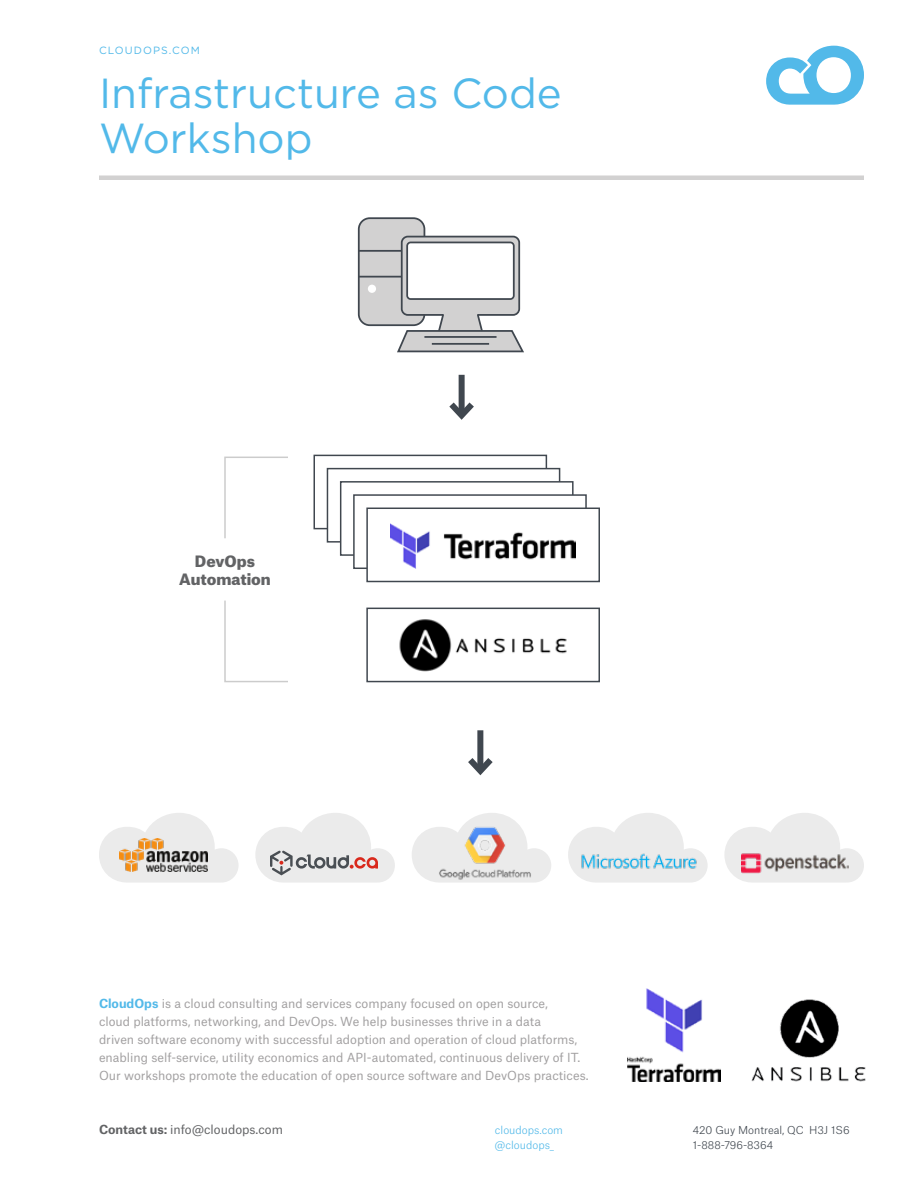
<style>
.page{position:relative;width:918px;height:1188px;background:#fff}
.page>*{position:absolute;margin:0;border:0;box-sizing:border-box;transform-origin:0 0}
.t1{font:42px/45px "Gotham";color:#52b9e9}
.t2{font:900 15px/18px "Atlas Grotesk";color:#626365;text-align:center}
.t3{font:12px/18px "Atlas Grotesk";color:#a2a0a1}
.t4{font:12px "Atlas Grotesk";color:#626365}
.t5{font:300 10.5px/15px "Atlas Grotesk";color:#40474f}
.t6{font:300 10.5px/15px "Atlas Grotesk";color:#52b9e9}
.t7{font:10.5px "Gotham";letter-spacing:.1em;color:#52b9e9}
.s1{font-weight:700;color:#52b9e9}
.s2{font-weight:700}
</style>
<div class="page">
<svg style="left:766px;top:46px;width:98px;height:59px"></svg>
<div style="left:359px;top:218px;width:65px;height:107px;background:#d2d1d1;border-radius:11px"></div>
<div style="left:358px;top:217px;width:67px;height:109px;border:2px solid #40474f;border-radius:11px"></div>
<hr style="left:359px;top:250px;width:65px;height:2px;background:#40474f">
<hr style="left:359px;top:276px;width:65px;height:2px;background:#40474f">
<svg style="left:396px;top:235px;width:128px;height:118px"></svg>
<div style="left:368px;top:285px;width:8px;height:8px;background:#fff;border-radius:50%"></div>
<hr style="left:424px;top:336px;width:73px;height:2px;background:#40474f">
<hr style="left:432px;top:343px;width:57px;height:2px;background:#40474f">
<div style="left:477px;top:730px;width:6px;height:41px;background:#40474f"></div>
<svg style="left:468px;top:752px;width:25px;height:24px"></svg>
<img style="left:627px;top:989px;width:94px;height:92px">
<img style="left:751px;top:999px;width:115px;height:83px">
<div style="left:314px;top:455px;width:233px;height:74px;background:#fff;border:1px solid #40474f"></div>
<div style="left:327px;top:468px;width:233px;height:75px;background:#fff;border:1px solid #40474f"></div>
<div style="left:340px;top:481px;width:234px;height:75px;background:#fff;border:1px solid #40474f"></div>
<div style="left:353px;top:494px;width:234px;height:75px;background:#fff;border:1px solid #40474f"></div>
<div style="left:366px;top:508px;width:234px;height:74px;background:#fff;border:1px solid #40474f"></div>
<img style="left:391px;top:524px;width:185px;height:44px">
<div style="left:366px;top:608px;width:234px;height:74px;background:#fff;border:1px solid #40474f"></div>
<img style="left:399px;top:619px;width:168px;height:53px">
<svg style="left:224px;top:456px;width:64px;height:83px"></svg>
<svg style="left:224px;top:600px;width:64px;height:83px"></svg>
<div style="left:459px;top:375px;width:6px;height:40px;background:#40474f"></div>
<svg style="left:449px;top:396px;width:25px;height:24px"></svg>
<svg style="left:99px;top:813px;width:140px;height:70px"></svg>
<svg style="left:473px;top:813px;width:37px;height:5px"></svg>
<svg style="left:569px;top:813px;width:139px;height:70px"></svg>
<svg style="left:724px;top:813px;width:140px;height:69px"></svg>
<img style="left:742px;top:835px;width:107px;height:48px">
<img style="left:573px;top:846px;width:132px;height:31px">
<svg style="left:255px;top:813px;width:140px;height:70px"></svg>
<img style="left:412px;top:818px;width:157px;height:65px">
<hr style="left:99px;top:176px;width:765px;height:4px;background:#d2d1d1">
<img style="left:119px;top:838px;width:89px;height:34px">
<p class="t7" style="left:99px;top:44px;width:102px">CLOUDOPS.COM</p>
<h1 class="t1" style="left:99px;top:70px;width:464px">Infrastructure as Code<br>Workshop</h1>
<p class="t2" style="left:179px;top:551px;width:93px">DevOps<br>Automation</p>
<p class="t3" style="left:99px;top:993px;width:491px"><span class="s1">CloudOps</span> is a cloud consulting and services company focused on open source,<br>cloud platforms, networking, and DevOps. We help businesses thrive in a data<br>driven software economy with successful adoption and operation of cloud platforms, enabling self-service, utility economics and API-automated, continuous delivery of IT.<br>Our workshops promote the education of open source software and DevOps practices.</p>
<p class="t4" style="left:99px;top:1120px;width:186px"><span class="s2">Contact us:</span> info@cloudops.com</p>
<p class="t6" style="left:495px;top:1121px;width:70px">cloudops.com @cloudops_</p>
<p class="t5" style="left:693px;top:1121px;width:158px">420 Guy Montreal, QC H3J 1S6<br>1-888-796-8364</p>
</div>
